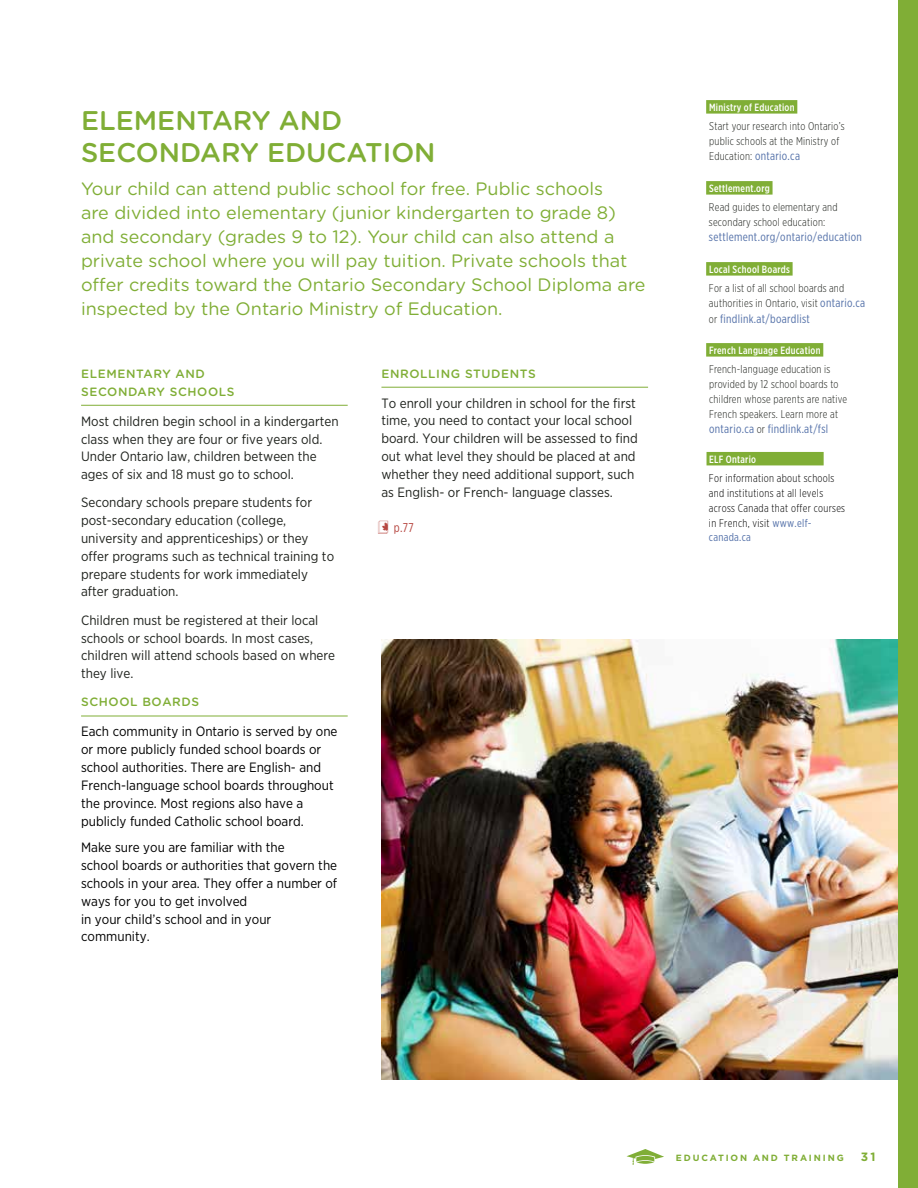
<style>
.page{position:relative;width:918px;height:1188px;background:#fff}
.page>*{position:absolute;margin:0;border:0;box-sizing:border-box;transform-origin:0 0}
.t1{font:500 27px/32.4px "Gotham Rounded";color:#80ae36}
.t2{font:18px/24px "Gotham Rounded";color:#80ae36}
.t3{font:13.5px/17.9px "Gotham Narrow";color:#20231e}
.t4{font:13.5px/17.9px "Gotham Narrow";color:#000}
.t5{font:12.75px "Gotham X Narrow";color:#b64640}
.t6{font:12px "Gotham X Narrow";letter-spacing:.025em;color:#5471a9}
.t7{font:500 12px/18px "Gotham Rounded";letter-spacing:.05em;color:#80ae36}
.t8{font:700 12px "Gotham";color:#80ae36}
.t9{font:300 11.25px/14.9px "Gotham X Narrow";letter-spacing:.02em;color:#20231e}
.t10{font:300 11.25px/14.9px "Gotham X Narrow";letter-spacing:.025em;color:#000}
.t11{font:500 10.5px "Gotham X Narrow";letter-spacing:.025em;color:#fff}
.t12{font:700 9px "Gotham";letter-spacing:.205em;color:#80ae36}
.s1{font-weight:400;font-size:12px;color:#5471a9}
.s2{font-weight:300;font-size:11.25px;color:#20231e}
.s3{font-weight:400;color:#5471a9}
</style>
<div class="page">
<div style="left:898px;top:0;width:20px;height:1188px;background:#80ae36"></div>
<svg style="left:627px;top:1149px;width:37px;height:16px"></svg>
<img style="left:381px;top:640px;width:517px;height:440px">
<hr style="left:81px;top:405px;width:267px;height:1px;background:#80ae36">
<hr style="left:81px;top:716px;width:267px;height:1px;background:#80ae36">
<hr style="left:381px;top:387px;width:267px;height:1px;background:#80ae36">
<div style="left:706px;top:100px;width:91px;height:14px;background:#80ae36"></div>
<div style="left:706px;top:181px;width:67px;height:14px;background:#80ae36"></div>
<div style="left:706px;top:262px;width:87px;height:14px;background:#80ae36"></div>
<div style="left:706px;top:343px;width:117px;height:14px;background:#80ae36"></div>
<div style="left:707px;top:452px;width:117px;height:13px;background:#80ae36"></div>
<h1 class="t1" style="left:81px;top:103px;width:356px">ELEMENTARY AND<br>SECONDARY EDUCATION</h1>
<p class="t2" style="left:81px;top:176px;width:566px">Your child can attend public school for free. Public schools<br>are divided into elementary (junior kindergarten to grade 8) and secondary (grades 9 to 12). Your child can also attend a private school where you will pay tuition. Private schools that offer credits toward the Ontario Secondary School Diploma are inspected by the Ontario Ministry of Education.</p>
<p class="t7" style="left:81px;top:364px;width:155px">ELEMENTARY AND<br>SECONDARY SCHOOLS</p>
<p class="t3" style="left:81px;top:412px;width:259px">Most children begin school in a kindergarten class when they are four or five years old.<br>Under Ontario law, children between the ages of six and 18 must go to school.</p>
<p class="t3" style="left:81px;top:493px;width:255px">Secondary schools prepare students for post-secondary education (college, university and apprenticeships) or they offer programs such as technical training to prepare students for work immediately after graduation.</p>
<p class="t3" style="left:81px;top:611px;width:256px">Children must be registered at their local schools or school boards. In most cases, children will attend schools based on where they live.</p>
<p class="t7" style="left:81px;top:692px;width:120px">SCHOOL BOARDS</p>
<p class="t4" style="left:81px;top:723px;width:258px">Each community in Ontario is served by one or more publicly funded school boards or school authorities. There are English- and French-language school boards throughout the province. Most regions also have a publicly funded Catholic school board.</p>
<p class="t4" style="left:81px;top:838px;width:258px">Make sure you are familiar with the<br>school boards or authorities that govern the schools in your area. They offer a number of ways for you to get involved<br>in your child’s school and in your community.</p>
<p class="t7" style="left:381px;top:364px;width:156px">ENROLLING STUDENTS</p>
<p class="t3" style="left:381px;top:394px;width:258px">To enroll your children in school for the first time, you need to contact your local school board. Your children will be assessed to find out what level they should be placed at and whether they need additional support, such as English- or French- language classes.</p>
<p class="t5" style="left:381px;top:520px;width:34px">• p.77</p>
<p class="t11" style="left:709px;top:101px;width:87px">Ministry of Education</p>
<p class="t9" style="left:709px;top:118px;width:137px">Start your research into Ontario’s public schools at the Ministry of<br>Education: <span class="s1">ontario.ca</span></p>
<p class="t11" style="left:709px;top:182px;width:62px">Settlement.org</p>
<p class="t9" style="left:709px;top:199px;width:130px">Read guides to elementary and secondary school education:</p>
<p class="t6" style="left:709px;top:230px;width:154px">settlement.org/ontario/education</p>
<p class="t11" style="left:709px;top:263px;width:82px">Local School Boards</p>
<p class="t9" style="left:709px;top:280px;width:158px;line-height:15.3px">For a list of all school boards and authorities in Ontario, visit <span class="s1">ontario.ca</span></p>
<p class="t6" style="left:709px;top:312px;width:102px"><span class="s2">or</span> findlink.at/boardlist</p>
<p class="t11" style="left:709px;top:344px;width:113px">French Language Education</p>
<p class="t9" style="left:709px;top:362px;width:140px">French-language education is provided by 12 school boards to children whose parents are native<br>French speakers. Learn more at</p>
<p class="t6" style="left:709px;top:422px;width:121px">ontario.ca <span class="s2">or</span> findlink.at/fsl</p>
<p class="t11" style="left:709px;top:453px;width:49px">ELF Ontario</p>
<p class="t10" style="left:709px;top:470px;width:138px">For information about schools and institutions at all levels across Canada that offer courses in French, visit <span class="s3">www.elf&shy;canada.ca</span></p>
<p class="t12" style="left:676px;top:1152px;width:169px">EDUCATION AND TRAINING</p>
<p class="t8" style="left:861px;top:1149px;width:16px">31</p>
</div>
